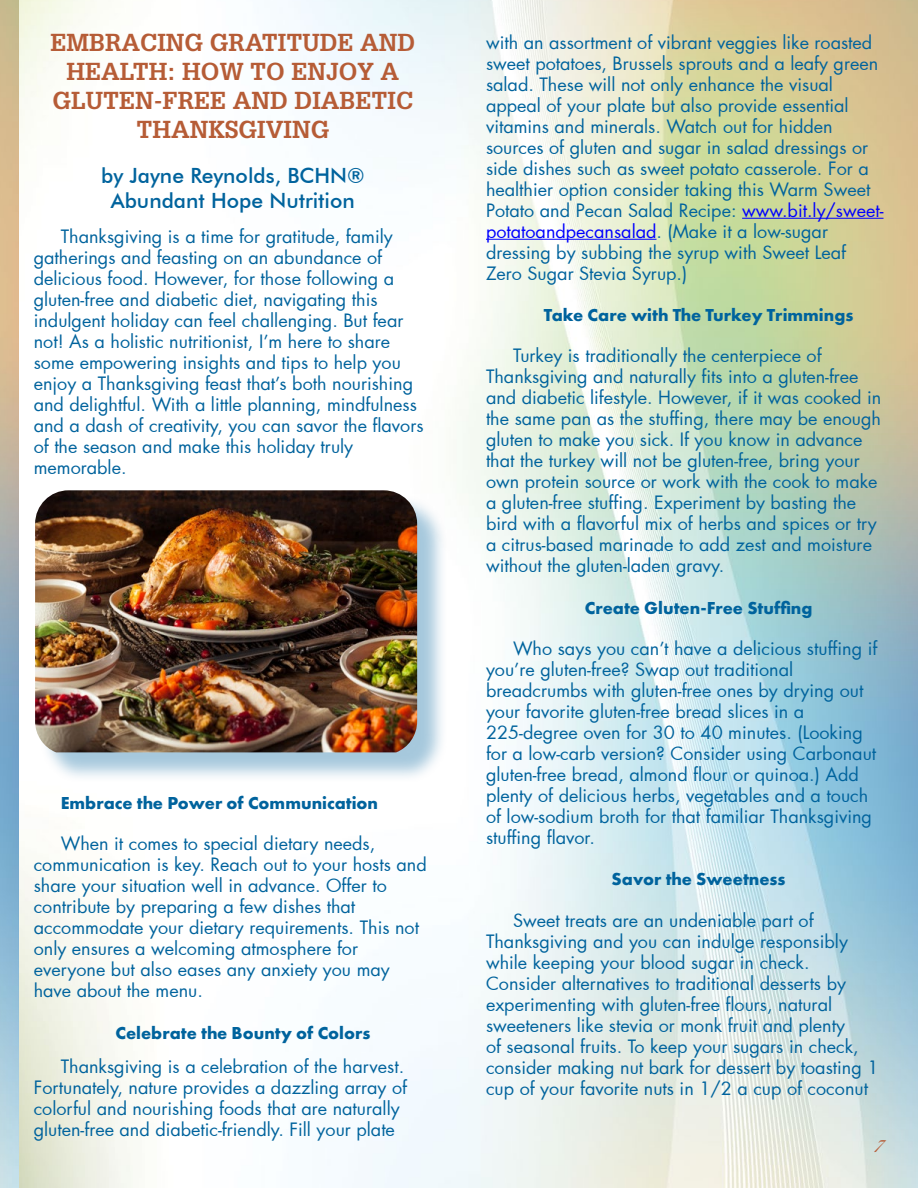
<style>
.page{position:relative;width:918px;height:1188px;background:#fff}
.page>*{position:absolute;margin:0;border:0;box-sizing:border-box;transform-origin:0 0}
.t1{font:700 24px/28.8px "Glypha";color:#b65c36;text-align:center}
.t2{font:500 21px/25.2px "Futura BT";color:#00639d;text-align:center}
.t3{font:21px "Great Vibes";color:#b65c36}
.t4{font:18px/21px "Futura";color:#00639d}
.t5{font:700 18px "Futura PT";color:#00639d}
.s1{color:#00f}
</style>
<div class="page">
<img style="left:18px;top:0;width:900px;height:1188px">
<hr style="left:742px;top:218px;width:142px;height:1px;background:#00f">
<hr style="left:486px;top:239px;width:171px;height:1px;background:#00f">
<div style="left:39px;top:494px;width:409px;height:289px;background:#00639d;opacity:.35"></div>
<img style="left:35px;top:490px;width:382px;height:262px">
<h1 class="t1" style="left:50px;top:28px;width:366px">EMBRACING GRATITUDE AND<br>HEALTH: HOW TO ENJOY A<br>GLUTEN-FREE AND DIABETIC<br>THANKSGIVING</h1>
<p class="t2" style="left:101px;top:163px;width:265px">by Jayne Reynolds, BCHN®<br>Abundant Hope Nutrition</p>
<p class="t4" style="left:34px;top:225px;width:391px;text-indent:27px">Thanksgiving is a time for gratitude, family gatherings and feasting on an abundance of delicious food. However, for those following a gluten-free and diabetic diet, navigating this indulgent holiday can feel challenging. But fear not! As a holistic nutritionist, I’m here to share some empowering insights and tips to help you enjoy a Thanksgiving feast that’s both nourishing and delightful. With a little planning, mindfulness and a dash of creativity, you can savor the flavors of the season and make this holiday truly memorable.</p>
<p class="t5" style="left:61px;top:791px;width:319px">Embrace the Power of Communication</p>
<p class="t4" style="left:34px;top:833px;width:395px;text-indent:27px">When it comes to special dietary needs, communication is key. Reach out to your hosts and share your situation well in advance. Offer to contribute by preparing a few dishes that accommodate your dietary requirements. This not only ensures a welcoming atmosphere for everyone but also eases any anxiety you may have about the menu.</p>
<p class="t5" style="left:116px;top:1021px;width:256px">Celebrate the Bounty of Colors</p>
<p class="t4" style="left:34px;top:1056px;width:375px;text-indent:27px">Thanksgiving is a celebration of the harvest.<br>Fortunately, nature provides a dazzling array of colorful and nourishing foods that are naturally gluten-free and diabetic-friendly. Fill your plate</p>
<p class="t4" style="left:486px;top:31px;width:399px">with an assortment of vibrant veggies like roasted sweet potatoes, Brussels sprouts and a leafy green salad. These will not only enhance the visual appeal of your plate but also provide essential vitamins and minerals. Watch out for hidden sources of gluten and sugar in salad dressings or side dishes such as sweet potato casserole. For a healthier option consider taking this Warm Sweet Potato and Pecan Salad Recipe: <span class="s1">www.bit.ly/sweet&shy;potatoandpecansalad</span>. (Make it a low-sugar dressing by subbing the syrup with Sweet Leaf Zero Sugar Stevia Syrup.)</p>
<p class="t5" style="left:544px;top:304px;width:311px">Take Care with The Turkey Trimmings</p>
<p class="t4" style="left:486px;top:345px;width:397px;text-indent:27px">Turkey is traditionally the centerpiece of Thanksgiving and naturally fits into a gluten-free and diabetic lifestyle. However, if it was cooked in the same pan as the stuffing, there may be enough gluten to make you sick. If you know in advance that the turkey will not be gluten-free, bring your own protein source or work with the cook to make a gluten-free stuffing. Experiment by basting the bird with a flavorful mix of herbs and spices or try a citrus-based marinade to add zest and moisture without the gluten-laden gravy.</p>
<p class="t5" style="left:585px;top:596px;width:229px">Create Gluten-Free Stuffing</p>
<p class="t4" style="left:486px;top:638px;width:393px;text-indent:27px">Who says you can’t have a delicious stuffing if you’re gluten-free? Swap out traditional breadcrumbs with gluten-free ones by drying out your favorite gluten-free bread slices in a 225-degree oven for 30 to 40 minutes. (Looking for a low-carb version? Consider using Carbonaut gluten-free bread, almond flour or quinoa.) Add plenty of delicious herbs, vegetables and a touch of low-sodium broth for that familiar Thanksgiving stuffing flavor.</p>
<p class="t5" style="left:612px;top:868px;width:175px">Savor the Sweetness</p>
<p class="t4" style="left:486px;top:909px;width:394px;text-indent:27px">Sweet treats are an undeniable part of Thanksgiving and you can indulge responsibly while keeping your blood sugar in check.<br>Consider alternatives to traditional desserts by experimenting with gluten-free flours, natural sweeteners like stevia or monk fruit and plenty<br>of seasonal fruits. To keep your sugars in check, consider making nut bark for dessert by toasting 1 cup of your favorite nuts in 1/2 a cup of coconut</p>
<p class="t3" style="left:874px;top:1134px;width:12px">7</p>
</div>
